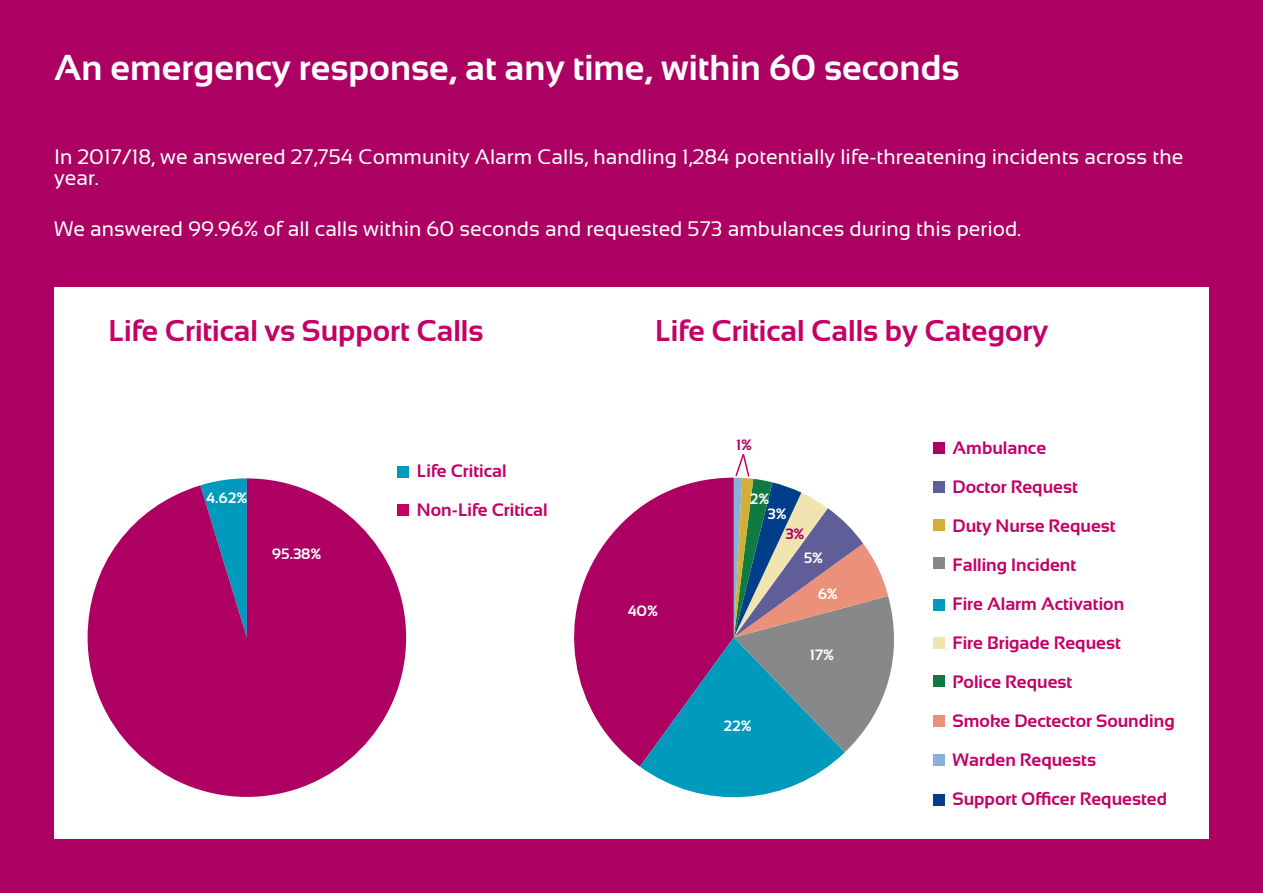
<style>
.page{position:relative;width:1263px;height:893px;background:#ac0062}
.page>*{position:absolute;margin:0;border:0;box-sizing:border-box;transform-origin:0 0}
.t1{font:700 36px "Sansation";color:#fff}
.t2{font:700 30px "Sansation";color:#c40066}
.t3{font:21px/21px "Sansation";color:#fff}
.t4{font:700 18px/39px "Sansation";color:#c40066}
.t5{font:700 15px "Sansation";color:#fff}
.t6{font:700 15px "Sansation";color:#ac0062}
</style>
<div class="page">
<div style="left:54px;top:287px;width:1155px;height:552px;background:#fff"></div>
<div style="left:397px;top:466px;width:12px;height:12px;background:#009abc"></div>
<div style="left:397px;top:504px;width:12px;height:12px;background:#c40066"></div>
<div style="left:932px;top:442px;width:12px;height:12px;background:#ac0062"></div>
<div style="left:932px;top:481px;width:12px;height:12px;background:#5f5e99"></div>
<div style="left:932px;top:519px;width:12px;height:12px;background:#d4af37"></div>
<div style="left:932px;top:557px;width:12px;height:12px;background:#87888a"></div>
<div style="left:932px;top:599px;width:12px;height:12px;background:#009abc"></div>
<div style="left:932px;top:637px;width:12px;height:12px;background:#f1e4b1"></div>
<div style="left:932px;top:675px;width:12px;height:12px;background:#0f7b42"></div>
<div style="left:932px;top:715px;width:12px;height:11px;background:#ec9179"></div>
<div style="left:932px;top:754px;width:12px;height:12px;background:#8bb1da"></div>
<svg style="left:88px;top:478px;width:318px;height:319px;fill:#ae0063"></svg>
<svg style="left:574px;top:507px;width:66px;height:260px;fill:#ac0062"></svg>
<div style="left:932px;top:794px;width:12px;height:12px;background:#003e89"></div>
<svg style="left:640px;top:454px;width:254px;height:344px"></svg>
<h1 class="t1" style="left:54px;top:48px;width:907px">An emergency response, at any time, within 60 seconds</h1>
<p class="t3" style="left:54px;top:146px;width:1131px">In 2017/18, we answered 27,754 Community Alarm Calls, handling 1,284 potentially life-threatening incidents across the year.</p>
<p class="t3" style="left:54px;top:218px;width:969px">We answered 99.96% of all calls within 60 seconds and requested 573 ambulances during this period.</p>
<h2 class="t2" style="left:108px;top:314px;width:376px">Life Critical vs Support Calls</h2>
<h2 class="t2" style="left:655px;top:314px;width:395px">Life Critical Calls by Category</h2>
<p class="t5" style="left:206px;top:490px;width:43px">4.62%</p>
<p class="t5" style="left:272px;top:546px;width:51px">95.38%</p>
<p class="t4" style="left:417px;top:451px;width:132px">Life Critical<br>Non-Life Critical</p>
<p class="t5" style="left:628px;top:602px;width:32px">40%</p>
<p class="t6" style="left:736px;top:436px;width:18px">1%</p>
<p class="t5" style="left:750px;top:490px;width:21px">2%</p>
<p class="t5" style="left:767px;top:506px;width:21px">3%</p>
<p class="t6" style="left:785px;top:526px;width:21px">3%</p>
<p class="t5" style="left:804px;top:549px;width:21px">5%</p>
<p class="t5" style="left:818px;top:585px;width:22px">6%</p>
<p class="t5" style="left:723px;top:718px;width:30px">22%</p>
<p class="t5" style="left:810px;top:646px;width:26px">17%</p>
<p class="t4" style="left:952px;top:429px;width:224px">Ambulance<br>Doctor Request<br>Duty Nurse Request<br>Falling Incident<br>Fire Alarm Activation<br>Fire Brigade Request<br>Police Request<br>Smoke Dectector Sounding<br>Warden Requests<br>Support Officer Requested</p>
</div>
